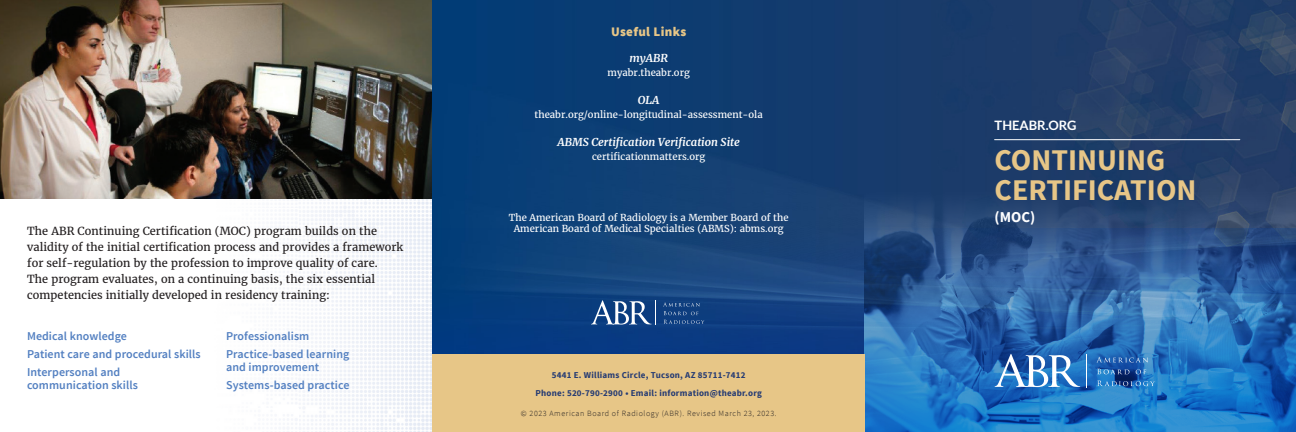
<style>
.page{position:relative;width:1296px;height:432px;background:#fff}
.page>*{position:absolute;margin:0;border:0;box-sizing:border-box;transform-origin:0 0}
.t1{font:700 30px "Source Sans Pro";color:#e7c687}
.t2{font:700 15px "Source Sans Pro";color:#fff}
.t3{font:900 13px "Source Sans Pro";letter-spacing:.025em;color:#e7c687}
.t4{font:700 13px "Lato";color:#fff}
.t5{font:600 12px/18px "Source Sans Pro";letter-spacing:.005em;color:#5380c1}
.Brochure_Spotlight{font:11px/16px "Merriweather";letter-spacing:.005em;color:#231f20}
.t6{font:italic 700 11px "Merriweather";color:#fff}
.Website_Link{font:9.5px/11.4px "Merriweather";color:#fff;text-align:center}
.t7{font:700 9px "Source Sans Pro";letter-spacing:.025em;color:#253b73}
.t8{font:300 8px "Source Sans Pro";letter-spacing:.075em;color:#231f20}
</style>
<div class="page">
<img style="left:284px;top:199px;width:148px;height:233px">
<img style="left:432px;top:0;width:864px;height:229px">
<img style="left:864px;top:185px;width:432px;height:44px">
<svg style="left:432px;top:229px;width:864px;height:203px;background:#1e599a"></svg>
<hr style="left:995px;top:139px;width:245px;height:1px;background:#fff">
<svg style="left:1096px;top:357px;width:52px;height:6px"></svg>
<svg style="left:1097px;top:369px;width:32px;height:5px"></svg>
<svg style="left:1136px;top:369px;width:10px;height:5px"></svg>
<svg style="left:1097px;top:380px;width:58px;height:6px"></svg>
<svg style="left:995px;top:354px;width:85px;height:33px"></svg>
<hr style="left:1086px;top:354px;width:1px;height:33px;background:#fff">
<div style="left:432px;top:354px;width:432px;height:78px;background:#e7c687"></div>
<svg style="left:663px;top:302px;width:41px;height:22px"></svg>
<svg style="left:591px;top:300px;width:66px;height:25px"></svg>
<img style="left:0;top:0;width:432px;height:199px">
<p class="Brochure_Spotlight" style="left:27px;top:221px;width:377px">The ABR Continuing Certification (MOC) program builds on the validity of the initial certification process and provides a framework for self-regulation by the profession to improve quality of care.<br>The program evaluates, on a continuing basis, the six essential competencies initially developed in residency training:</p>
<p class="t5" style="left:27px;top:327px;width:102px">Medical knowledge</p>
<p class="t5" style="left:27px;top:345px;width:175px">Patient care and procedural skills</p>
<p class="t5" style="left:27px;top:366px;width:112px;line-height:13px">Interpersonal and communication skills</p>
<p class="t5" style="left:226px;top:327px;width:125px">Professionalism<br>Practice-based learning</p>
<p class="t5" style="left:226px;top:358px;width:125px">and improvement<br>Systems-based practice</p>
<p class="t3" style="left:611px;top:23px;width:77px">Useful Links</p>
<p class="t6" style="left:630px;top:48px;width:40px">myABR</p>
<p class="Website_Link" style="left:608px;top:65px;width:84px">myabr.theabr.org</p>
<p class="t6" style="left:638px;top:90px;width:23px">OLA</p>
<p class="Website_Link" style="left:535px;top:107px;width:230px">theabr.org/online-longitudinal-assessment-ola</p>
<p class="t6" style="left:558px;top:132px;width:184px">ABMS Certification Verification Site</p>
<p class="Website_Link" style="left:592px;top:149px;width:115px">certificationmatters.org</p>
<p class="Website_Link" style="left:509px;top:211px;width:281px">The American Board of Radiology is a Member Board of the<br>American Board of Medical Specialties (ABMS): abms.org</p>
<p class="t7" style="left:552px;top:370px;width:195px">5441 E. Williams Circle, Tucson, AZ 85711-7412</p>
<p class="t7" style="left:535px;top:388px;width:228px">Phone: 520-790-2900 • Email: information@theabr.org</p>
<p class="t8" style="left:521px;top:409px;width:257px">© 2023 American Board of Radiology (ABR). Revised March 23, 2023.</p>
<p class="t4" style="left:995px;top:117px;width:83px">THEABR.ORG</p>
<p class="t1" style="left:995px;top:140px;width:172px">CONTINUING</p>
<p class="t1" style="left:995px;top:170px;width:203px">CERTIFICATION</p>
<p class="t2" style="left:995px;top:207px;width:42px">(MOC)</p>
</div>
